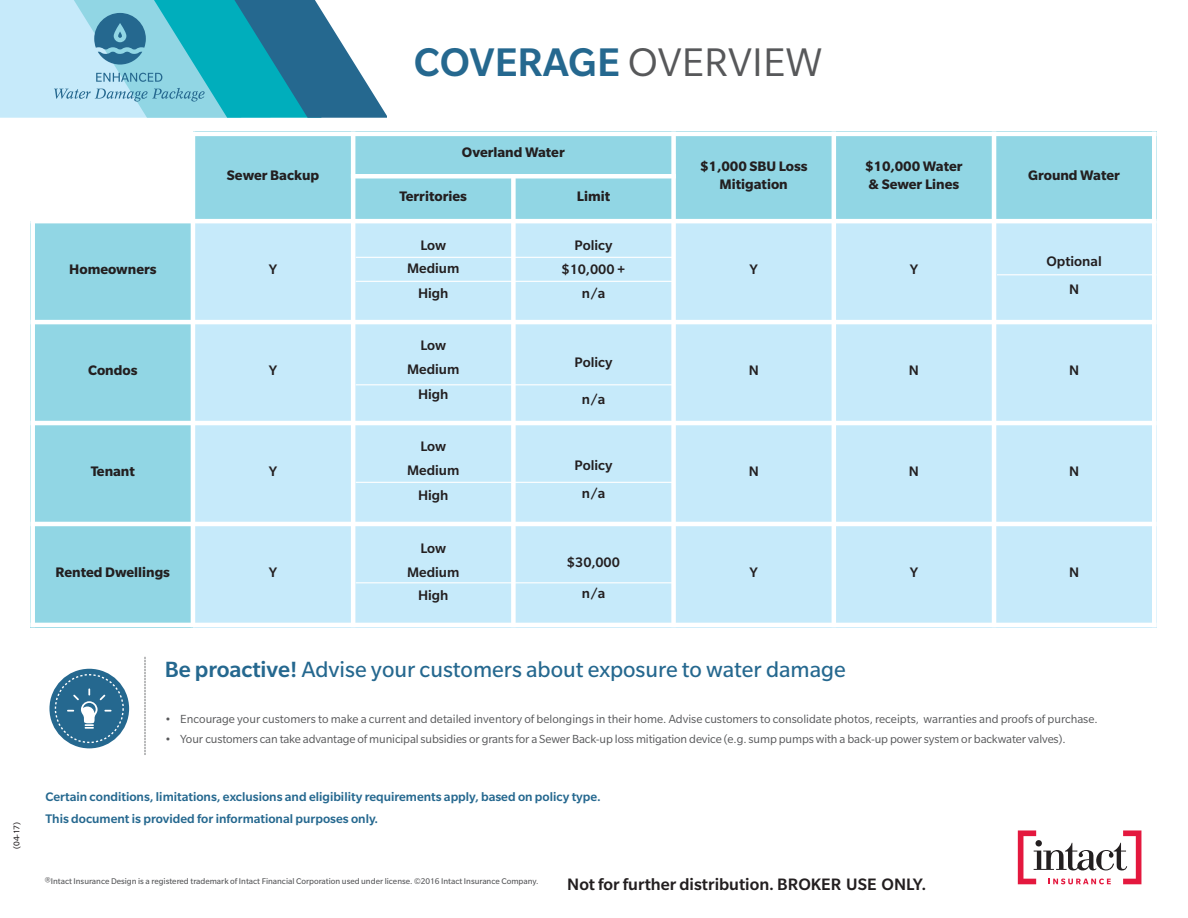
<style>
.page{position:relative;width:1188px;height:918px;background:#fff}
.page>*{position:absolute;margin:0;border:0;box-sizing:border-box;transform-origin:0 0}
.t1{font:500 43.5px "Slate Std";color:#25688f}
.t2{font:24px "Slate Std";color:#25688f}
.t3{font:500 18px "Slate Std";color:#231f20}
.t4{font:700 15px/18px "Slate Std";color:#231f20;text-align:center}
.t5{font:500 15px/23.7px "Slate Std";color:#231f20;text-align:center}
.t6{font:500 13.5px/21.6px "Slate Std";color:#25688f}
.t7{font:12.75px "Slate Std";color:#57585a}
.t8{font:9px "Slate Std";color:#57585a}
.t9{font:9px "Slate Std";color:#231f20}
.s1{font-weight:400;color:#57585a}
.s2{font-weight:500}
</style>
<div class="page">
<svg style="left:0;top:0;width:387px;height:118px;background:#6fbace"></svg>
<div style="left:49px;top:669px;width:80px;height:79px;background:#25688f;border-radius:50%"></div>
<div style="left:55px;top:674px;width:69px;height:69px;border:1px dashed #fff;border-radius:50%"></div>
<svg style="left:67px;top:688px;width:45px;height:41px"></svg>
<svg style="left:145px;top:657px;width:1px;height:98px"></svg>
<svg style="left:1018px;top:830px;width:123px;height:54px"></svg>
<div style="left:193px;top:132px;width:160px;height:89px;background:#91d6e4"></div>
<div style="left:353px;top:132px;width:321px;height:44px;background:#91d6e4"></div>
<div style="left:674px;top:132px;width:160px;height:89px;background:#91d6e4"></div>
<div style="left:834px;top:132px;width:160px;height:89px;background:#91d6e4"></div>
<div style="left:994px;top:132px;width:162px;height:89px;background:#91d6e4"></div>
<div style="left:353px;top:176px;width:160px;height:45px;background:#91d6e4"></div>
<div style="left:513px;top:176px;width:161px;height:45px;background:#91d6e4"></div>
<div style="left:30px;top:221px;width:163px;height:101px;background:#91d6e4"></div>
<div style="left:193px;top:221px;width:160px;height:101px;background:#c6eafa"></div>
<div style="left:353px;top:221px;width:160px;height:101px;background:#c6eafa"></div>
<div style="left:513px;top:221px;width:161px;height:101px;background:#c6eafa"></div>
<div style="left:674px;top:221px;width:160px;height:101px;background:#c6eafa"></div>
<div style="left:834px;top:221px;width:160px;height:101px;background:#c6eafa"></div>
<div style="left:994px;top:221px;width:162px;height:101px;background:#c6eafa"></div>
<div style="left:30px;top:322px;width:163px;height:101px;background:#91d6e4"></div>
<div style="left:193px;top:322px;width:160px;height:101px;background:#c6eafa"></div>
<div style="left:353px;top:322px;width:160px;height:101px;background:#c6eafa"></div>
<div style="left:513px;top:322px;width:161px;height:101px;background:#c6eafa"></div>
<div style="left:674px;top:322px;width:160px;height:101px;background:#c6eafa"></div>
<div style="left:834px;top:322px;width:160px;height:101px;background:#c6eafa"></div>
<div style="left:994px;top:322px;width:162px;height:101px;background:#c6eafa"></div>
<div style="left:30px;top:423px;width:163px;height:101px;background:#91d6e4"></div>
<div style="left:193px;top:423px;width:160px;height:101px;background:#c6eafa"></div>
<div style="left:353px;top:423px;width:160px;height:101px;background:#c6eafa"></div>
<div style="left:513px;top:423px;width:161px;height:101px;background:#c6eafa"></div>
<div style="left:674px;top:423px;width:160px;height:101px;background:#c6eafa"></div>
<div style="left:834px;top:423px;width:160px;height:101px;background:#c6eafa"></div>
<div style="left:994px;top:423px;width:162px;height:101px;background:#c6eafa"></div>
<div style="left:30px;top:524px;width:163px;height:103px;background:#91d6e4"></div>
<div style="left:193px;top:524px;width:160px;height:103px;background:#c6eafa"></div>
<div style="left:353px;top:524px;width:160px;height:103px;background:#c6eafa"></div>
<div style="left:513px;top:524px;width:161px;height:103px;background:#c6eafa"></div>
<div style="left:674px;top:524px;width:160px;height:103px;background:#c6eafa"></div>
<div style="left:834px;top:524px;width:160px;height:103px;background:#c6eafa"></div>
<div style="left:994px;top:524px;width:162px;height:103px;background:#c6eafa"></div>
<div style="left:30px;top:132px;width:5px;height:495px;background:#fff"></div>
<hr style="left:191px;top:132px;width:4px;height:495px;background:#fff">
<hr style="left:351px;top:132px;width:4px;height:495px;background:#fff">
<div style="left:511px;top:174px;width:5px;height:453px;background:#fff"></div>
<div style="left:671px;top:132px;width:5px;height:495px;background:#fff"></div>
<hr style="left:832px;top:132px;width:4px;height:495px;background:#fff">
<hr style="left:992px;top:132px;width:4px;height:495px;background:#fff">
<hr style="left:1152px;top:132px;width:4px;height:495px;background:#fff">
<hr style="left:30px;top:132px;width:1126px;height:4px;background:#fff">
<hr style="left:351px;top:174px;width:325px;height:4px;background:#fff">
<hr style="left:30px;top:219px;width:1126px;height:4px;background:#fff">
<hr style="left:30px;top:320px;width:1126px;height:4px;background:#fff">
<hr style="left:30px;top:421px;width:1126px;height:4px;background:#fff">
<hr style="left:30px;top:522px;width:1126px;height:4px;background:#fff">
<hr style="left:30px;top:623px;width:1126px;height:4px;background:#fff">
<hr style="left:997px;top:274px;width:159px;height:1px;background:#fff">
<hr style="left:356px;top:257px;width:316px;height:1px;background:#fff">
<hr style="left:356px;top:281px;width:316px;height:1px;background:#fff">
<hr style="left:356px;top:384px;width:316px;height:1px;background:#fff">
<hr style="left:356px;top:482px;width:316px;height:1px;background:#fff">
<hr style="left:356px;top:582px;width:316px;height:1px;background:#fff">
<h1 class="t1" style="left:414px;top:47px;width:410px">COVERAGE <span class="s1">OVERVIEW</span></h1>
<p class="t9" style="left:13px;top:849px;width:28px;rotate:-90deg">(04-17)</p>
<p class="t4" style="left:227px;top:167px;width:94px">Sewer Backup</p>
<p class="t4" style="left:69px;top:261px;width:89px">Homeowners</p>
<p class="t5" style="left:269px;top:258px;width:10px">Y</p>
<p class="t4" style="left:88px;top:362px;width:51px">Condos</p>
<p class="t5" style="left:269px;top:359px;width:10px">Y</p>
<p class="t4" style="left:91px;top:463px;width:46px">Tenant</p>
<p class="t5" style="left:269px;top:460px;width:10px">Y</p>
<p class="t4" style="left:56px;top:564px;width:116px">Rented Dwellings</p>
<p class="t5" style="left:269px;top:561px;width:10px">Y</p>
<p class="t4" style="left:462px;top:145px;width:104px">Overland Water</p>
<p class="t4" style="left:400px;top:188px;width:69px">Territories</p>
<p class="t4" style="left:577px;top:188px;width:35px">Limit</p>
<p class="t5" style="left:407px;top:234px;width:54px">Low<br>Medium</p>
<p class="t5" style="left:418px;top:283px;width:32px">High</p>
<p class="t5" style="left:407px;top:335px;width:54px">Low<br>Medium</p>
<p class="t5" style="left:418px;top:384px;width:32px">High</p>
<p class="t5" style="left:562px;top:235px;width:65px">Policy $10,000 + n/a</p>
<p class="t5" style="left:574px;top:351px;width:39px">Policy</p>
<p class="t5" style="left:582px;top:389px;width:25px">n/a</p>
<p class="t4" style="left:700px;top:158px;width:109px">$1,000 SBU Loss<br>Mitigation</p>
<p class="t4" style="left:865px;top:158px;width:99px;text-align:left">$10,000 Water &amp; Sewer Lines</p>
<p class="t4" style="left:1028px;top:167px;width:93px">Ground Water</p>
<p class="t5" style="left:749px;top:258px;width:10px">Y</p>
<p class="t5" style="left:910px;top:258px;width:10px">Y</p>
<p class="t5" style="left:1047px;top:248px;width:57px;line-height:28.2px">Optional<br>N</p>
<p class="t5" style="left:749px;top:359px;width:12px">N</p>
<p class="t5" style="left:909px;top:359px;width:12px">N</p>
<p class="t5" style="left:1069px;top:359px;width:12px">N</p>
<p class="t5" style="left:407px;top:436px;width:54px">Low<br>Medium</p>
<p class="t5" style="left:418px;top:485px;width:32px">High</p>
<p class="t5" style="left:407px;top:538px;width:54px">Low<br>Medium<br>High</p>
<p class="t5" style="left:574px;top:452px;width:39px;line-height:28.2px">Policy n/a</p>
<p class="t5" style="left:749px;top:460px;width:12px">N</p>
<p class="t5" style="left:909px;top:460px;width:12px">N</p>
<p class="t5" style="left:1069px;top:460px;width:12px">N</p>
<p class="t5" style="left:567px;top:548px;width:55px;line-height:31.2px">$30,000 n/a</p>
<p class="t5" style="left:749px;top:561px;width:10px">Y</p>
<p class="t5" style="left:910px;top:561px;width:10px">Y</p>
<p class="t5" style="left:1069px;top:561px;width:12px">N</p>
<h2 class="t2" style="left:165px;top:661px;width:682px"><span class="s2">Be proactive!</span> Advise your customers about exposure to water damage</h2>
<p class="t7" style="left:165px;top:715px;width:935px">• Encourage your customers to make a current and detailed inventory of belongings in their home. Advise customers to consolidate photos, receipts, warranties and proofs of purchase.</p>
<p class="t7" style="left:165px;top:734px;width:902px">• Your customers can take advantage of municipal subsidies or grants for a Sewer Back-up loss mitigation device (e.g. sump pumps with a back-up power system or backwater valves).</p>
<p class="t6" style="left:45px;top:787px;width:557px">Certain conditions, limitations, exclusions and eligibility requirements apply, based on policy type.<br>This document is provided for informational purposes only.</p>
<p class="t8" style="left:45px;top:878px;width:495px">®Intact Insurance Design is a registered trademark of Intact Financial Corporation used under license. ©2016 Intact Insurance Company.</p>
<h3 class="t3" style="left:567px;top:878px;width:361px">Not for further distribution. BROKER USE ONLY.</h3>
</div>
